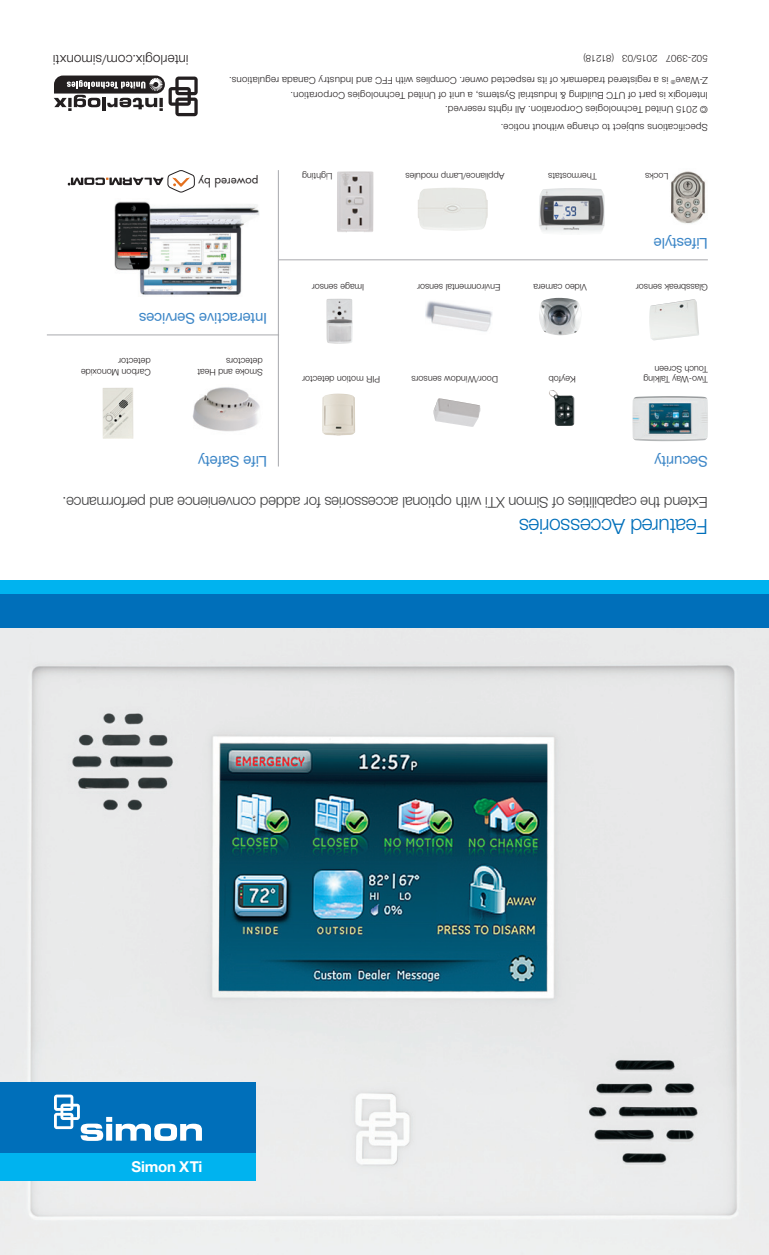
<style>
.page{position:relative;width:769px;height:1255px;background:#fff}
.page>*{position:absolute;margin:0;border:0;box-sizing:border-box;transform-origin:0 0}
.t1{font:300 21px "Helvetica Neue LT Std";letter-spacing:-.015em;color:#006fba}
.t2{font:300 15px "Helvetica Neue LT Std";letter-spacing:-.015em;color:#3e3e3f}
.t3{font:15px "Helvetica Neue LT Std";letter-spacing:-.01em;color:#3c86c7}
.t4{font:700 15px "Helvetica Neue LT Std";letter-spacing:-.015em;color:#fff}
.t5{font:300 13.5px "Helvetica Neue LT Std";letter-spacing:.01em;color:#231f20}
.t6{font:11.4px "Futura Std";color:#231f20}
.t7{font:300 9.75px/18.1px "Helvetica Neue LT Std";letter-spacing:.02em;color:#231f20}
.t8{font:300 9.75px "Helvetica Neue LT Std";letter-spacing:-.015em;color:#231f20}
.t9{font:300 9px/10.5px "Helvetica Neue LT Std";color:#231f20}
</style>
<div class="page">
<img style="left:0;top:627px;width:769px;height:628px">
<img style="left:539px;top:188px;width:66px;height:44px">
<img style="left:649px;top:299px;width:50px;height:41px">
<img style="left:539px;top:298px;width:42px;height:37px">
<div style="left:0;top:594px;width:769px;height:33px;background:#006fba"></div>
<div style="left:0;top:580px;width:769px;height:14px;background:#00b3ef"></div>
<img style="left:193px;top:387px;width:67px;height:45px">
<img style="left:103px;top:388px;width:30px;height:51px">
<img style="left:671px;top:171px;width:35px;height:53px">
<img style="left:418px;top:188px;width:40px;height:30px">
<img style="left:337px;top:171px;width:36px;height:61px">
<img style="left:426px;top:301px;width:67px;height:31px">
<img style="left:632px;top:396px;width:76px;height:45px">
<img style="left:433px;top:398px;width:47px;height:29px">
<img style="left:549px;top:390px;width:25px;height:36px">
<img style="left:326px;top:299px;width:27px;height:45px">
<hr style="left:278px;top:170px;width:1px;height:297px;background:#a8a9ad">
<hr style="left:47px;top:335px;width:232px;height:1px;background:#a8a9ad">
<hr style="left:279px;top:259px;width:429px;height:1px;background:#a8a9ad">
<img style="left:115px;top:201px;width:144px;height:94px">
<svg style="left:68px;top:170px;width:127px;height:23px"></svg>
<svg style="left:54px;top:76px;width:144px;height:40px"></svg>
<img style="left:322px;top:394px;width:33px;height:42px">
<div style="left:0;top:1152px;width:255px;height:29px;background:#00b3ef"></div>
<div style="left:0;top:1082px;width:255px;height:70px;background:#006fba"></div>
<svg style="left:54px;top:1095px;width:148px;height:46px"></svg>
<h3 class="t5" style="left:189px;top:64px;width:137px;rotate:-180deg">interlogix.com/simonxti</h3>
<p class="t8" style="left:708px;top:62px;width:126px;rotate:-180deg">502-3907 2015/03 (81218)</p>
<p class="t7" style="left:708px;top:102px;width:480px;line-height:15.1px;rotate:-180deg">Interlogix is part of UTC Building &amp; Industrial Systems, a unit of United Technologies Corporation.<br>Z-Wave<sup>®</sup> is a registered trademark of its respected owner. Complies with FFC and Industry Canada regulations.</p>
<p class="t7" style="left:708px;top:135px;width:264px;rotate:-180deg">Specifications subject to change without notice.<br>© 2015 United Technologies Corporation. All rights reserved.</p>
<p class="t6" style="left:259px;top:188px;width:61px;rotate:-180deg">powered by</p>
<p class="t9" style="left:333px;top:181px;width:32px;rotate:-180deg">Lighting</p>
<p class="t9" style="left:504px;top:181px;width:101px;rotate:-180deg">Appliance/Lamp modules</p>
<p class="t9" style="left:597px;top:181px;width:50px;rotate:-180deg">Thermostats</p>
<p class="t9" style="left:668px;top:181px;width:25px;rotate:-180deg">Locks</p>
<p class="t9" style="left:364px;top:292px;width:54px;rotate:-180deg">Image sensor</p>
<p class="t9" style="left:500px;top:292px;width:85px;rotate:-180deg">Environmental sensor</p>
<p class="t9" style="left:587px;top:292px;width:55px;rotate:-180deg">Video camera</p>
<h2 class="t3" style="left:708px;top:249px;width:56px;rotate:-180deg">Lifestyle</h2>
<p class="t9" style="left:708px;top:292px;width:73px;rotate:-180deg">Glassbreak sensor</p>
<h2 class="t3" style="left:267px;top:324px;width:130px;rotate:-180deg">Interactive Services</h2>
<p class="t9" style="left:151px;top:376px;width:71px;rotate:-180deg">Carbon Monoxide detector</p>
<p class="t9" style="left:263px;top:376px;width:67px;rotate:-180deg">Smoke and Heat detectors</p>
<h2 class="t3" style="left:267px;top:467px;width:71px;rotate:-180deg">Life Safety</h2>
<p class="t9" style="left:380px;top:384px;width:79px;rotate:-180deg">PIR motion detector</p>
<p class="t9" style="left:498px;top:384px;width:88px;rotate:-180deg">Door/Window sensors</p>
<p class="t9" style="left:708px;top:384px;width:66px;rotate:-180deg">Two-Way Talking<br>Touch Screen</p>
<p class="t9" style="left:576px;top:384px;width:29px;rotate:-180deg">Keyfob</p>
<h2 class="t3" style="left:708px;top:467px;width:55px;rotate:-180deg">Security</h2>
<h2 class="t2" style="left:708px;top:508px;width:647px;rotate:-180deg">Extend the capabilities of Simon XTi with optional accessories for added convenience and performance.</h2>
<h2 class="t4" style="left:132px;top:1161px;width:72px">Simon XTi</h2>
<h1 class="t1" style="left:708px;top:534px;width:190px;rotate:-180deg">Featured Accessories</h1>
</div>
